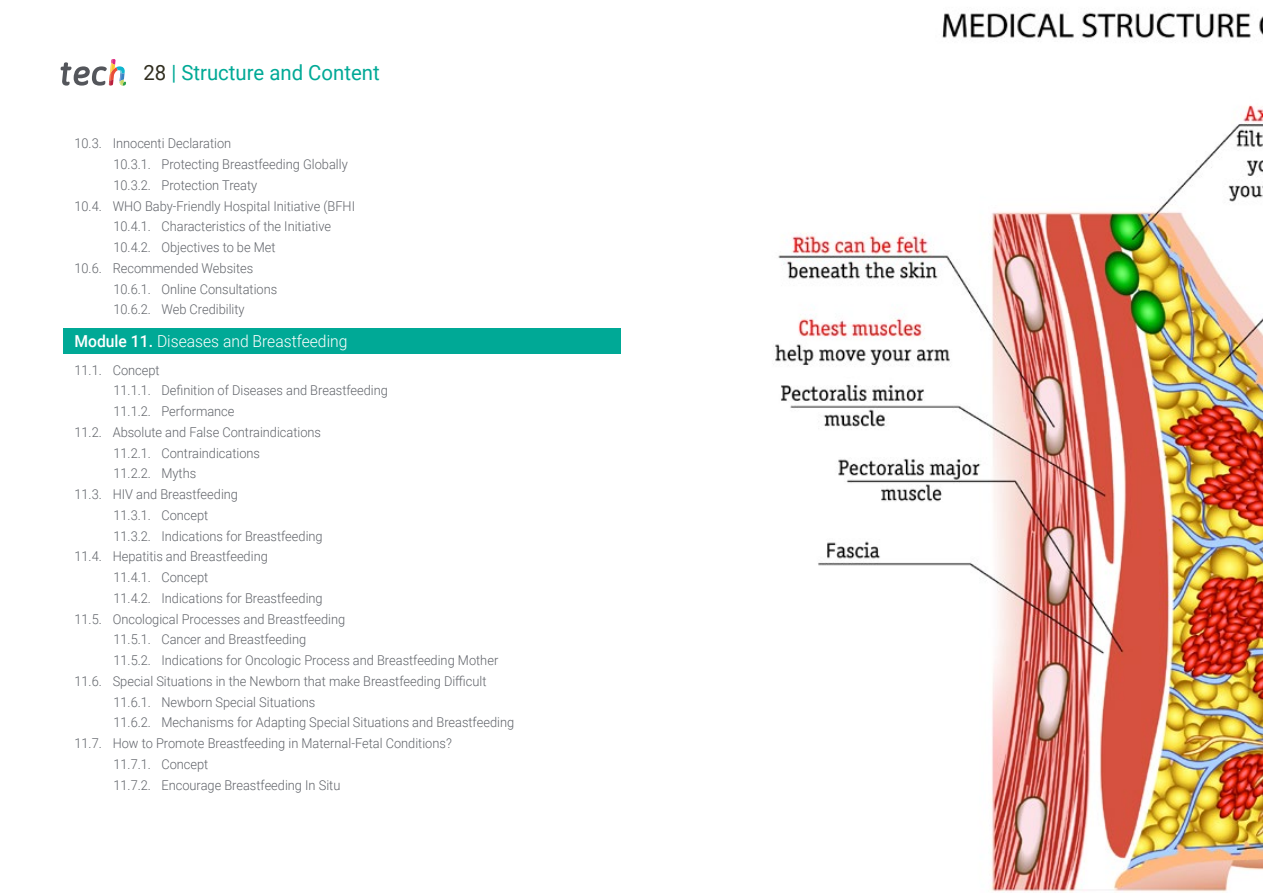
<style>
.page{position:relative;width:1263px;height:893px;background:#fff}
.page>*{position:absolute;margin:0;border:0;box-sizing:border-box;transform-origin:0 0}
.t1{font:21px "Roboto";color:#00a996}
.t2{font:300 16.5px "Roboto";color:#fff;scale:.95 1}
.t3{font:300 13.5px "Roboto";color:#61646a;scale:.95 1}
.s1{color:#312e20}
.s2{font-weight:500}
</style>
<div class="page">
<img style="left:775px;top:12px;width:488px;height:881px">
<svg style="left:61px;top:59px;width:65px;height:27px"></svg>
<div style="left:63px;top:329px;width:558px;height:25px;background:#00a996"></div>
<h1 class="t1" style="left:144px;top:57px;width:238px"><span class="s1">28</span> | Structure and Content</h1>
<p class="t3" style="left:74px;top:134px;width:167px">10.3. Innocenti Declaration</p>
<p class="t3" style="left:113px;top:155px;width:248px">10.3.1. Protecting Breastfeeding Globally</p>
<p class="t3" style="left:113px;top:175px;width:153px">10.3.2. Protection Treaty</p>
<p class="t3" style="left:74px;top:196px;width:297px">10.4. WHO Baby-Friendly Hospital Initiative (BFHI</p>
<p class="t3" style="left:113px;top:217px;width:231px">10.4.1. Characteristics of the Initiative</p>
<p class="t3" style="left:113px;top:238px;width:172px">10.4.2. Objectives to be Met</p>
<p class="t3" style="left:74px;top:258px;width:190px">10.6. Recommended Websites</p>
<p class="t3" style="left:113px;top:279px;width:174px">10.6.1. Online Consultations</p>
<p class="t3" style="left:113px;top:300px;width:140px">10.6.2. Web Credibility</p>
<p class="t2" style="left:74px;top:330px;width:289px"><span class="s2">Module 11.</span> Diseases and Breastfeeding</p>
<p class="t3" style="left:74px;top:360px;width:91px">11.1. Concept</p>
<p class="t3" style="left:113px;top:381px;width:290px">11.1.1. Definition of Diseases and Breastfeeding</p>
<p class="t3" style="left:113px;top:402px;width:129px">11.1.2. Performance</p>
<p class="t3" style="left:74px;top:423px;width:261px">11.2. Absolute and False Contraindications</p>
<p class="t3" style="left:113px;top:443px;width:156px">11.2.1. Contraindications</p>
<p class="t3" style="left:113px;top:464px;width:89px">11.2.2. Myths</p>
<p class="t3" style="left:74px;top:485px;width:174px">11.3. HIV and Breastfeeding</p>
<p class="t3" style="left:113px;top:506px;width:102px">11.3.1. Concept</p>
<p class="t3" style="left:113px;top:526px;width:222px">11.3.2. Indications for Breastfeeding</p>
<p class="t3" style="left:74px;top:547px;width:205px">11.4. Hepatitis and Breastfeeding</p>
<p class="t3" style="left:113px;top:568px;width:102px">11.4.1. Concept</p>
<p class="t3" style="left:113px;top:589px;width:222px">11.4.2. Indications for Breastfeeding</p>
<p class="t3" style="left:74px;top:609px;width:287px">11.5. Oncological Processes and Breastfeeding</p>
<p class="t3" style="left:113px;top:630px;width:204px">11.5.1. Cancer and Breastfeeding</p>
<p class="t3" style="left:113px;top:651px;width:407px">11.5.2. Indications for Oncologic Process and Breastfeeding Mother</p>
<p class="t3" style="left:74px;top:672px;width:435px">11.6. Special Situations in the Newborn that make Breastfeeding Difficult</p>
<p class="t3" style="left:113px;top:692px;width:214px">11.6.1. Newborn Special Situations</p>
<p class="t3" style="left:113px;top:713px;width:423px">11.6.2. Mechanisms for Adapting Special Situations and Breastfeeding</p>
<p class="t3" style="left:74px;top:734px;width:399px">11.7. How to Promote Breastfeeding in Maternal-Fetal Conditions?</p>
<p class="t3" style="left:113px;top:755px;width:102px">11.7.1. Concept</p>
<p class="t3" style="left:113px;top:775px;width:240px">11.7.2. Encourage Breastfeeding In Situ</p>
</div>
